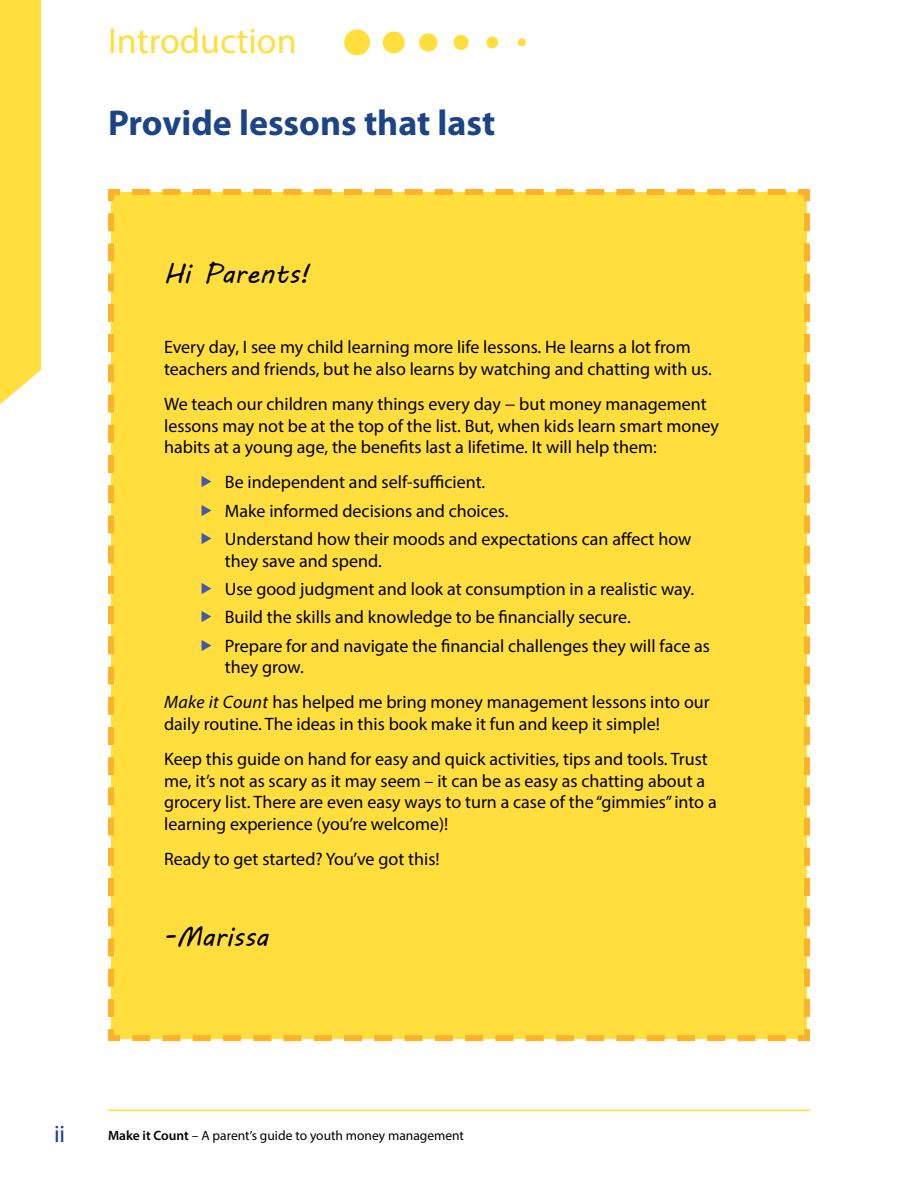
<style>
.page{position:relative;width:918px;height:1188px;background:#fff}
.page>*{position:absolute;margin:0;border:0;box-sizing:border-box;transform-origin:0 0}
.t1{font:700 36px "Myriad Pro";color:#1d4487}
.t2{font:36px "Myriad Pro";color:#ffde3d}
.t3{font:27px "MV Boli";color:#000}
.t4{font:24px "Myriad Pro";color:#1d4487}
.t5{font:18px/21.6px "Myriad Pro";color:#000}
.t6{font:13.5px "Myriad Pro";color:#000}
.s1{font-style:italic}
.s2{font-weight:600}
</style>
<div class="page">
<div style="left:0;top:0;width:41px;height:405px;background:#ffde3d"></div>
<hr style="left:108px;top:1110px;width:702px;height:1px;background:#ffde3d">
<div style="left:344px;top:29px;width:26px;height:26px;background:#ffde3d;border-radius:50%"></div>
<div style="left:383px;top:31px;width:22px;height:22px;background:#ffde3d;border-radius:50%"></div>
<div style="left:419px;top:33px;width:18px;height:19px;background:#ffde3d;border-radius:50%"></div>
<div style="left:454px;top:35px;width:15px;height:15px;background:#ffde3d;border-radius:50%"></div>
<div style="left:486px;top:36px;width:12px;height:12px;background:#ffde3d;border-radius:50%"></div>
<div style="left:518px;top:38px;width:8px;height:8px;background:#ffde3d;border-radius:50%"></div>
<div style="left:108px;top:189px;width:702px;height:853px;background:#ffde3d"></div>
<svg style="left:202px;top:476px;width:9px;height:11px"></svg>
<svg style="left:202px;top:504px;width:9px;height:12px"></svg>
<svg style="left:202px;top:533px;width:9px;height:11px"></svg>
<svg style="left:202px;top:583px;width:9px;height:11px"></svg>
<svg style="left:202px;top:611px;width:9px;height:11px"></svg>
<svg style="left:202px;top:639px;width:9px;height:12px"></svg>
<h1 class="t2" style="left:108px;top:19px;width:190px">Introduction</h1>
<h1 class="t1" style="left:108px;top:99px;width:389px">Provide lessons that last</h1>
<h2 class="t3" style="left:164px;top:255px;width:147px">Hi Parents!</h2>
<p class="t5" style="left:164px;top:336px;width:549px">Every day, I see my child learning more life lessons. He learns a lot from teachers and friends, but he also learns by watching and chatting with us.</p>
<p class="t5" style="left:164px;top:393px;width:556px">We teach our children many things every day − but money management lessons may not be at the top of the list. But, when kids learn smart money habits at a young age, the benefits last a lifetime. It will help them:</p>
<p class="t5" style="left:225px;top:468px;width:468px;line-height:28.3px">Be independent and self-sufficient.<br>Make informed decisions and choices.<br>Understand how their moods and expectations can affect how</p>
<p class="t5" style="left:225px;top:546px;width:487px;line-height:28.3px">they save and spend.<br>Use good judgment and look at consumption in a realistic way.<br>Build the skills and knowledge to be financially secure.<br>Prepare for and navigate the financial challenges they will face as</p>
<p class="t5" style="left:164px;top:649px;width:547px;line-height:35.1px;text-indent:61px">they grow.<br><span class="s1">Make it Count</span> has helped me bring money management lessons into our</p>
<p class="t5" style="left:164px;top:706px;width:545px;line-height:35.1px">daily routine. The ideas in this book make it fun and keep it simple!<br>Keep this guide on hand for easy and quick activities, tips and tools. Trust</p>
<p class="t5" style="left:164px;top:770px;width:554px">me, it’s not as scary as it may seem – it can be as easy as chatting about a grocery list. There are even easy ways to turn a case of the “gimmies” into a learning experience (you’re welcome)!</p>
<p class="t5" style="left:164px;top:848px;width:277px">Ready to get started? You’ve got this!</p>
<h2 class="t3" style="left:164px;top:918px;width:106px">-Marissa</h2>
<h3 class="t4" style="left:54px;top:1119px;width:13px">ii</h3>
<p class="t6" style="left:108px;top:1127px;width:358px"><span class="s2">Make it Count</span> – A parent’s guide to youth money management</p>
</div>
